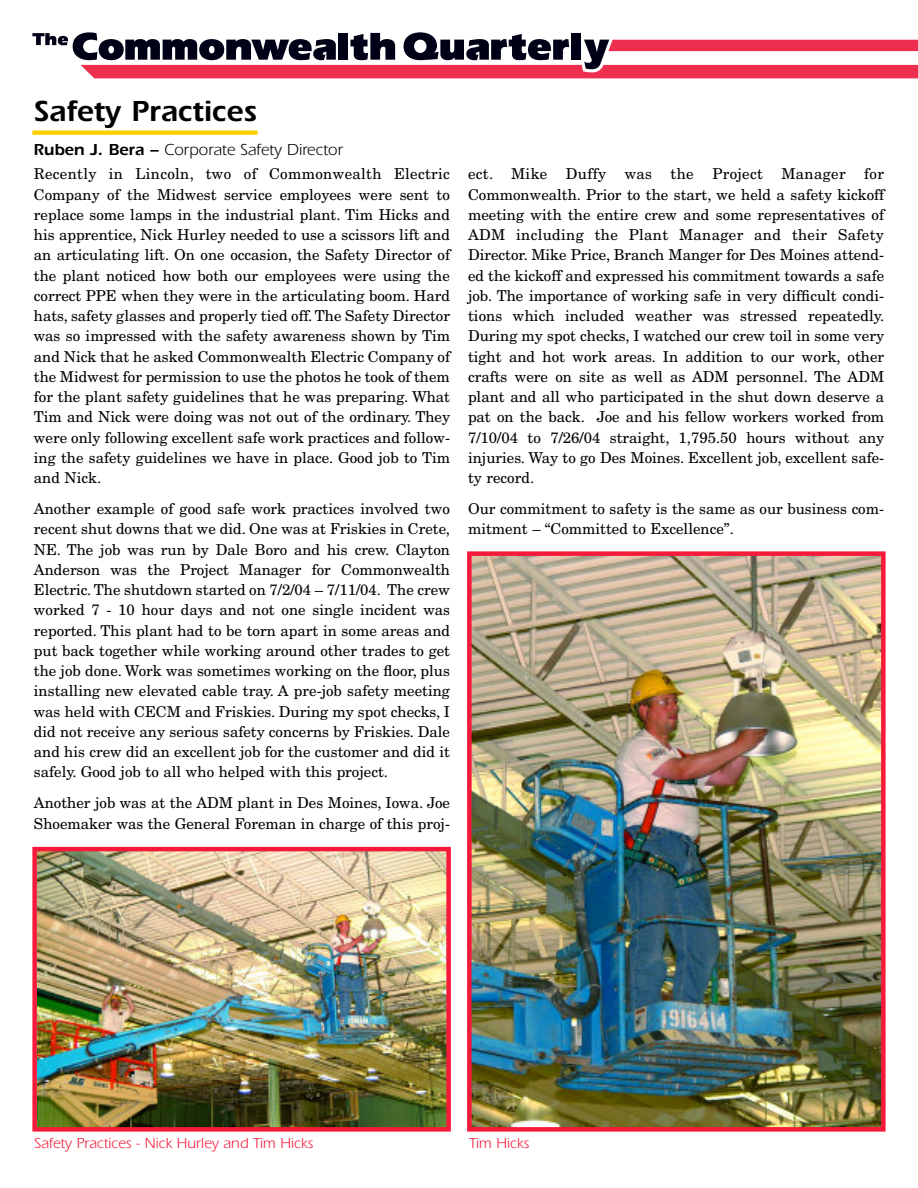
<style>
.page{position:relative;width:918px;height:1188px;background:#fff}
.page>*{position:absolute;margin:0;border:0;box-sizing:border-box;transform-origin:0 0}
.t1{font:600 30px "Itc Eras";color:#000}
.t2{font:16.5px "Itc Eras";color:#000}
.t3{font:15px/20.2px "New Century Schlbk";color:#000;text-align:justify}
.t4{font:15px "Itc Eras";color:#f71939}
.s1{font-weight:600}
</style>
<div class="page">
<svg style="left:32px;top:32px;width:886px;height:46px"></svg>
<div style="left:32px;top:130px;width:226px;height:5px;background:#ffcf00"></div>
<img style="left:472px;top:556px;width:409px;height:571px">
<div style="left:467px;top:551px;width:419px;height:581px;border:4px solid #f71939"></div>
<img style="left:37px;top:852px;width:409px;height:275px">
<div style="left:32px;top:847px;width:419px;height:285px;border:4px solid #f71939"></div>
<h1 class="t1" style="left:34px;top:101px;width:225px">Safety Practices</h1>
<p class="t2" style="left:34px;top:144px;width:311px"><span class="s1">Ruben J. Bera –</span> Corporate Safety Director</p>
<p class="t3" style="left:34px;top:165px;width:418px">Recently in Lincoln, two of Commonwealth Electric Company of the Midwest service employees were sent to replace some lamps in the industrial plant. Tim Hicks and his apprentice, Nick Hurley needed to use a scissors lift and an articulating lift. On one occasion, the Safety Director of the plant noticed how both our employees were using the correct PPE when they were in the articulating boom. Hard hats, safety glasses and properly tied off. The Safety Director was so impressed with the safety awareness shown by Tim and Nick that he asked Commonwealth Electric Company of the Midwest for permission to use the photos he took of them for the plant safety guidelines that he was preparing. What Tim and Nick were doing was not out of the ordinary. They were only following excellent safe work practices and follow&shy;ing the safety guidelines we have in place. Good job to Tim and Nick.</p>
<p class="t3" style="left:34px;top:500px;width:418px">Another example of good safe work practices involved two recent shut downs that we did. One was at Friskies in Crete, NE. The job was run by Dale Boro and his crew. Clayton Anderson was the Project Manager for Commonwealth Electric. The shutdown started on 7/2/04 – 7/11/04. The crew worked 7 - 10 hour days and not one single incident was reported. This plant had to be torn apart in some areas and put back together while working around other trades to get the job done. Work was sometimes working on the floor, plus installing new elevated cable tray. A pre-job safety meeting was held with CECM and Friskies. During my spot checks, I did not receive any serious safety concerns by Friskies. Dale and his crew did an excellent job for the customer and did it safely. Good job to all who helped with this project.</p>
<p class="t3" style="left:34px;top:794px;width:418px">Another job was at the ADM plant in Des Moines, Iowa. Joe<br>Shoemaker was the General Foreman in charge of this proj-</p>
<p class="t3" style="left:468px;top:165px;width:418px">ect. Mike Duffy was the Project Manager for Commonwealth. Prior to the start, we held a safety kickoff meeting with the entire crew and some representatives of ADM including the Plant Manager and their Safety Director. Mike Price, Branch Manger for Des Moines attend&shy;ed the kickoff and expressed his commitment towards a safe job. The importance of working safe in very difficult condi&shy;tions which included weather was stressed repeatedly.<br>During my spot checks, I watched our crew toil in some very tight and hot work areas. In addition to our work, other crafts were on site as well as ADM personnel. The ADM plant and all who participated in the shut down deserve a pat on the back. Joe and his fellow workers worked from 7/10/04 to 7/26/04 straight, 1,795.50 hours without any injuries. Way to go Des Moines. Excellent job, excellent safe&shy;ty record.</p>
<p class="t3" style="left:468px;top:500px;width:418px">Our commitment to safety is the same as our business com&shy;mitment – “Committed to Excellence”.</p>
<p class="t4" style="left:35px;top:1138px;width:280px">Safety Practices - Nick Hurley and Tim Hicks</p>
<p class="t4" style="left:469px;top:1138px;width:61px">Tim Hicks</p>
</div>
